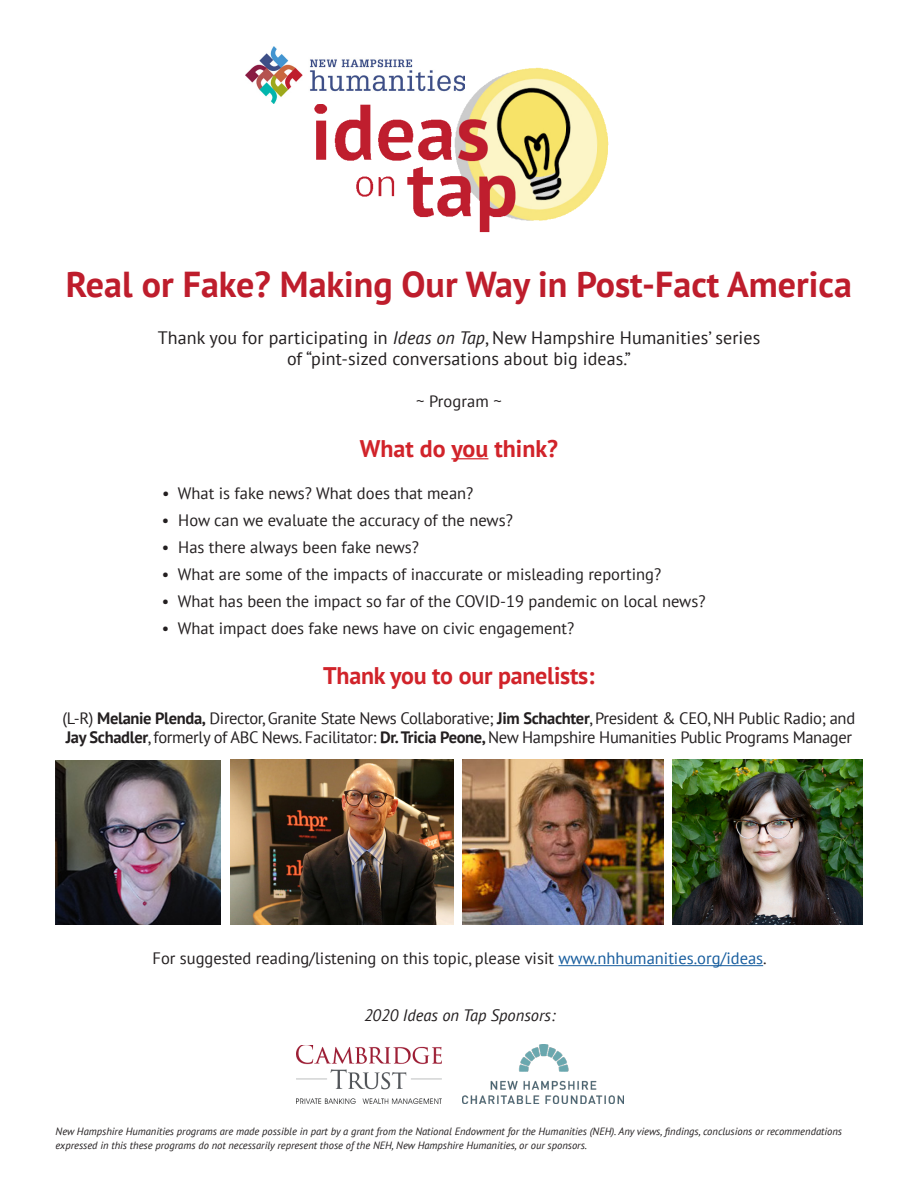
<style>
.page{position:relative;width:918px;height:1188px;background:#fff}
.page>*{position:absolute;margin:0;border:0;box-sizing:border-box;transform-origin:0 0}
.t1{font:700 36px "PT Sans";color:#be1d2c}
.t2{font:700 24px "PT Sans";letter-spacing:-.01em;color:#d1232a}
.t3{font:18px/21.6px "PT Sans";letter-spacing:.005em;color:#231f20;text-align:center}
.t4{font:16.5px "PT Sans";color:#231f20}
.t5{font:16.5px/19.8px "PT Sans";letter-spacing:-.02em;color:#231f20}
.t6{font:italic 16.5px "PT Sans";color:#231f20}
.t7{font:italic 10.5px/13.5px "PT Sans";color:#231f20}
.s1{font-style:italic}
.s2{font-weight:700}
.s3{color:#175d9e}
</style>
<div class="page">
<hr style="left:451px;top:458px;width:37px;height:1px;background:#d1232a">
<img style="left:230px;top:760px;width:223px;height:164px">
<img style="left:462px;top:760px;width:202px;height:164px">
<img style="left:56px;top:760px;width:164px;height:164px">
<img style="left:673px;top:760px;width:190px;height:164px">
<img style="left:314px;top:67px;width:295px;height:166px">
<img style="left:245px;top:47px;width:220px;height:57px">
<img style="left:463px;top:1044px;width:160px;height:60px">
<img style="left:296px;top:1046px;width:146px;height:57px">
<hr style="left:558px;top:965px;width:205px;height:1px;background:#175d9e">
<p class="t1" style="left:66px;top:260px;width:788px">Real or Fake? Making Our Way in Post-Fact America</p>
<p class="t3" style="left:158px;top:326px;width:604px">Thank you for participating in <span class="s1">Ideas on Tap</span>, New Hampshire Humanities’ series of “pint-sized conversations about big ideas.”</p>
<p class="t4" style="left:416px;top:390px;width:87px">~ Program ~</p>
<p class="t2" style="left:360px;top:433px;width:200px">What do you think?</p>
<p class="t4" style="left:162px;top:483px;width:313px">• What is fake news? What does that mean?</p>
<p class="t4" style="left:162px;top:510px;width:352px">• How can we evaluate the accuracy of the news?</p>
<p class="t4" style="left:162px;top:537px;width:259px">• Has there always been fake news?</p>
<p class="t4" style="left:162px;top:564px;width:501px">• What are some of the impacts of inaccurate or misleading reporting?</p>
<p class="t4" style="left:162px;top:591px;width:545px">• What has been the impact so far of the COVID-19 pandemic on local news?</p>
<p class="t4" style="left:162px;top:618px;width:414px">• What impact does fake news have on civic engagement?</p>
<p class="t2" style="left:323px;top:660px;width:273px">Thank you to our panelists:</p>
<p class="t5" style="left:63px;top:708px;width:794px">(L-R) <span class="s2">Melanie Plenda,</span> Director, Granite State News Collaborative; <span class="s2">Jim Schachter</span>, President &amp; CEO, NH Public Radio; and<br><span class="s2">Jay Schadler</span>, formerly of ABC News. Facilitator: <span class="s2">Dr. Tricia Peone,</span> New Hampshire Humanities Public Programs Manager</p>
<p class="t4" style="left:153px;top:948px;width:616px">For suggested reading/listening on this topic, please visit <span class="s3">www.nhhumanities.org/ideas</span>.</p>
<p class="t6" style="left:364px;top:1005px;width:193px">2020 Ideas on Tap Sponsors:</p>
<p class="t7" style="left:56px;top:1125px;width:788px">New Hampshire Humanities programs are made possible in part by a grant from the National Endowment for the Humanities (NEH). Any views, findings, conclusions or recommendations expressed in this these programs do not necessarily represent those of the NEH, New Hampshire Humanities, or our sponsors.</p>
</div>
